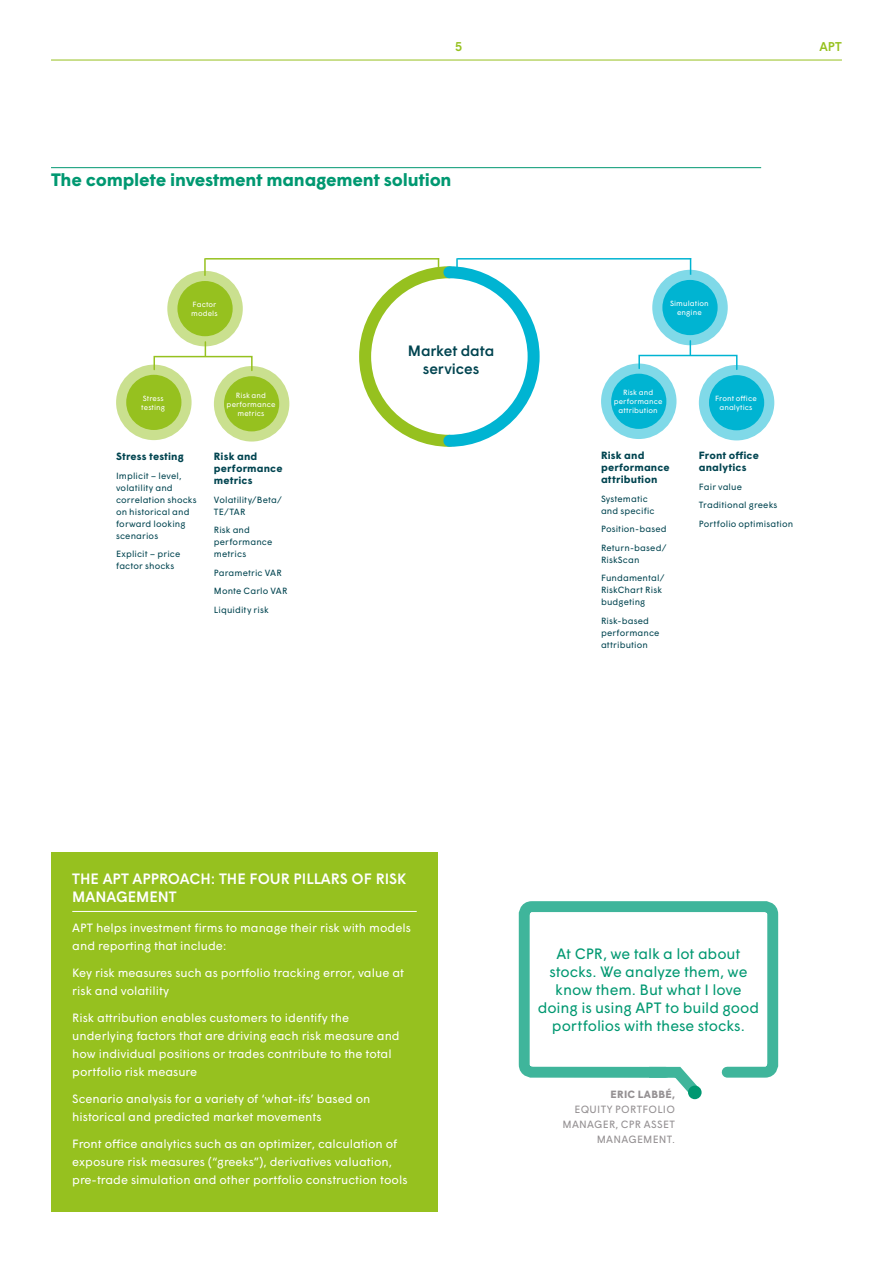
<style>
.page{position:relative;width:893px;height:1263px;background:#fff}
.page>*{position:absolute;margin:0;border:0;box-sizing:border-box;transform-origin:0 0}
.t1{font:700 18px "Wigrum";letter-spacing:-.015em;color:#009871}
.t2{font:15px/18px "Wigrum";letter-spacing:-.005em;color:#009871;text-align:center}
.t3{font:500 15px/18px "Wigrum";color:#fff}
.t4{font:500 15px/18px "Wigrum";letter-spacing:-.005em;color:#004450;text-align:center}
.t5{font:500 12.75px "Wigrum";color:#96c11f}
.t6{font:12px/18px "Wigrum";color:#fff}
.t7{font:700 10.5px/12px "Wigrum";letter-spacing:.01em;color:#004450}
.t8{font:10.5px/15px "Wigrum";letter-spacing:.025em;color:#949092;text-align:right}
.t9{font:700 10.5px "Wigrum";letter-spacing:.03em;color:#949092}
.t10{font:9px/12px "Wigrum";letter-spacing:.01em;color:#004450}
.t11{font:7.5px/9px "Wigrum";letter-spacing:.01em;color:#fff;text-align:center}
</style>
<div class="page">
<hr style="left:51px;top:60px;width:791px;height:1px;background:#96c11f">
<div style="left:51px;top:852px;width:387px;height:360px;background:#96c11f"></div>
<hr style="left:72px;top:911px;width:345px;height:1px;background:#fff">
<hr style="left:51px;top:167px;width:710px;height:1px;background:#009871">
<svg style="left:153px;top:342px;width:100px;height:30px"></svg>
<div style="left:167px;top:271px;width:76px;height:75px;background:#cae08f;border-radius:50%"></div>
<div style="left:177px;top:281px;width:56px;height:55px;background:#96c11f;border-radius:50%"></div>
<hr style="left:206px;top:258px;width:232px;height:2px;background:#96c11f">
<svg style="left:116px;top:365px;width:76px;height:75px;background:#c9df8e"></svg>
<div style="left:126px;top:375px;width:55px;height:55px;background:#96c11f;border-radius:50%"></div>
<svg style="left:214px;top:366px;width:75px;height:76px;background:#c9df8e"></svg>
<div style="left:224px;top:376px;width:55px;height:55px;background:#96c11f;border-radius:50%"></div>
<svg style="left:204px;top:259px;width:2px;height:16px"></svg>
<svg style="left:638px;top:341px;width:100px;height:30px"></svg>
<div style="left:652px;top:270px;width:76px;height:75px;background:#80d9e8;border-radius:50%"></div>
<div style="left:662px;top:280px;width:56px;height:55px;background:#00b4d2;border-radius:50%"></div>
<svg style="left:601px;top:363px;width:75px;height:76px;background:#80d9e8"></svg>
<div style="left:611px;top:374px;width:55px;height:55px;background:#00b4d2;border-radius:50%"></div>
<svg style="left:699px;top:365px;width:75px;height:75px;background:#7ed8e7"></svg>
<div style="left:709px;top:375px;width:55px;height:55px;background:#00b4d2;border-radius:50%"></div>
<hr style="left:458px;top:258px;width:233px;height:2px;background:#00b4d2">
<svg style="left:690px;top:260px;width:1px;height:15px"></svg>
<svg style="left:353px;top:258px;width:193px;height:189px"></svg>
<div style="left:519px;top:901px;width:259px;height:177px;border:11px solid #3fb59b;border-radius:8px"></div>
<svg style="left:638px;top:1066px;width:74px;height:34px"></svg>
<div style="left:688px;top:1085px;width:14px;height:14px;background:#009871;border-radius:50%"></div>
<p class="t5" style="left:455px;top:37px;width:9px">5</p>
<p class="t5" style="left:819px;top:37px;width:24px">APT</p>
<h1 class="t1" style="left:51px;top:166px;width:402px">The complete investment management solution</h1>
<p class="t11" style="left:191px;top:299px;width:28px;text-align:left">Factor models</p>
<p class="t11" style="left:141px;top:393px;width:25px;text-align:left">Stress testing</p>
<p class="t11" style="left:227px;top:390px;width:50px">Risk and performance metrics</p>
<p class="t7" style="left:116px;top:450px;width:69px">Stress testing</p>
<p class="t10" style="left:116px;top:469px;width:82px">Implicit – level, volatility and correlation shocks on historical and forward looking scenarios</p>
<p class="t10" style="left:116px;top:547px;width:66px">Explicit – price factor shocks</p>
<p class="t7" style="left:214px;top:450px;width:70px">Risk and performance metrics</p>
<p class="t10" style="left:214px;top:493px;width:70px">Volatility/Beta/<br>TE/TAR</p>
<p class="t10" style="left:214px;top:523px;width:60px">Risk and performance metrics</p>
<p class="t10" style="left:214px;top:563px;width:75px;line-height:18.5px">Parametric VAR<br>Monte Carlo VAR<br>Liquidity risk</p>
<p class="t4" style="left:408px;top:341px;width:88px">Market data services</p>
<p class="t11" style="left:670px;top:298px;width:40px">Simulation engine</p>
<p class="t11" style="left:614px;top:387px;width:50px">Risk and performance attribution</p>
<p class="t11" style="left:715px;top:393px;width:43px">Front office analytics</p>
<p class="t7" style="left:601px;top:449px;width:70px">Risk and performance attribution</p>
<p class="t10" style="left:601px;top:492px;width:55px">Systematic and specific</p>
<p class="t10" style="left:601px;top:519px;width:67px;line-height:18.5px">Position-based<br>Return-based/</p>
<p class="t10" style="left:601px;top:550px;width:65px;line-height:18.5px">RiskScan<br>Fundamental/</p>
<p class="t10" style="left:601px;top:583px;width:63px">RiskChart Risk budgeting</p>
<p class="t10" style="left:601px;top:614px;width:60px">Risk-based performance attribution</p>
<p class="t7" style="left:699px;top:449px;width:62px">Front office analytics</p>
<p class="t10" style="left:699px;top:477px;width:96px;line-height:18.5px">Fair value<br>Traditional greeks<br>Portfolio optimisation</p>
<p class="t3" style="left:72px;top:868px;width:335px">THE APT APPROACH: THE FOUR PILLARS OF RISK<br>MANAGEMENT</p>
<p class="t6" style="left:72px;top:918px;width:340px">APT helps investment firms to manage their risk with models and reporting that include:</p>
<p class="t6" style="left:72px;top:963px;width:333px">Key risk measures such as portfolio tracking error, value at risk and volatility</p>
<p class="t6" style="left:72px;top:1008px;width:329px">Risk attribution enables customers to identify the underlying factors that are driving each risk measure and how individual positions or trades contribute to the total portfolio risk measure</p>
<p class="t6" style="left:72px;top:1089px;width:300px">Scenario analysis for a variety of ‘what-ifs’ based on historical and predicted market movements</p>
<p class="t6" style="left:72px;top:1134px;width:337px">Front office analytics such as an optimizer, calculation of exposure risk measures (“greeks”), derivatives valuation, pre-trade simulation and other portfolio construction tools</p>
<p class="t2" style="left:538px;top:944px;width:223px">At CPR, we talk a lot about stocks. We analyze them, we know them. But what I love doing is using APT to build good portfolios with these stocks.</p>
<p class="t9" style="left:610px;top:1086px;width:66px">ERIC LABBÉ,</p>
<p class="t8" style="left:562px;top:1101px;width:114px">EQUITY PORTFOLIO<br>MANAGER, CPR ASSET<br>MANAGEMENT.</p>
</div>
